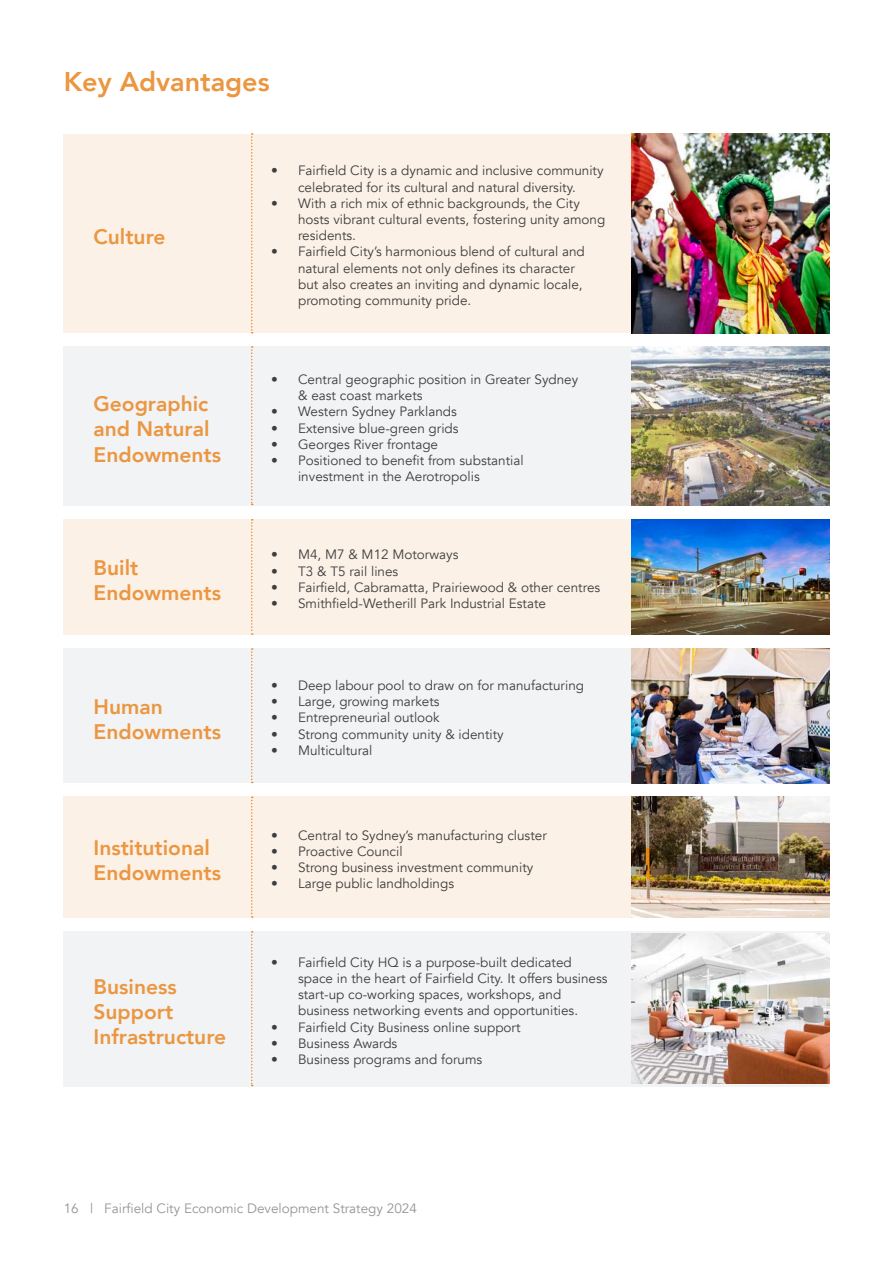
<style>
.page{position:relative;width:893px;height:1263px;background:#fff}
.page>*{position:absolute;margin:0;border:0;box-sizing:border-box;transform-origin:0 0}
.Heading{font:800 27px "Avenir";color:#eb9641}
.t1{font:800 21px/25.2px "Avenir";color:#eb9641}
.t2{font:13.5px/16.2px "Avenir";color:#3e3e3f}
.t3{font:13.5px "Avenir";color:#939598}
</style>
<div class="page">
<div style="left:64px;top:134px;width:765px;height:199px;background:#fcf1e6"></div>
<div style="left:64px;top:346px;width:765px;height:160px;background:#f2f3f4"></div>
<div style="left:64px;top:519px;width:765px;height:116px;background:#fcf1e6"></div>
<div style="left:64px;top:797px;width:765px;height:121px;background:#fcf1e6"></div>
<div style="left:64px;top:931px;width:765px;height:155px;background:#f2f3f4"></div>
<div style="left:64px;top:648px;width:765px;height:135px;background:#f2f3f4"></div>
<svg style="left:251px;top:133px;width:2px;height:200px"></svg>
<svg style="left:251px;top:346px;width:2px;height:159px"></svg>
<svg style="left:251px;top:519px;width:2px;height:116px"></svg>
<svg style="left:251px;top:648px;width:2px;height:135px"></svg>
<svg style="left:251px;top:797px;width:2px;height:121px"></svg>
<svg style="left:251px;top:931px;width:2px;height:155px"></svg>
<img style="left:632px;top:134px;width:197px;height:199px">
<img style="left:632px;top:346px;width:197px;height:160px">
<img style="left:632px;top:519px;width:197px;height:116px">
<img style="left:632px;top:648px;width:197px;height:135px">
<img style="left:632px;top:796px;width:197px;height:122px">
<img style="left:632px;top:933px;width:197px;height:151px">
<p class="Heading" style="left:64px;top:60px;width:208px">Key Advantages</p>
<p class="t1" style="left:94px;top:224px;width:73px">Culture</p>
<p class="t1" style="left:94px;top:391px;width:129px">Geographic and Natural<br>Endowments</p>
<p class="t1" style="left:94px;top:555px;width:129px">Built<br>Endowments</p>
<p class="t1" style="left:94px;top:694px;width:129px">Human<br>Endowments</p>
<p class="t1" style="left:94px;top:835px;width:129px">Institutional<br>Endowments</p>
<p class="t1" style="left:94px;top:974px;width:134px">Business<br>Support<br>Infrastructure</p>
<p class="t2" style="left:271px;top:163px;width:334px;text-align:center">• Fairfield City is a dynamic and inclusive community celebrated for its cultural and natural diversity.</p>
<p class="t2" style="left:298px;top:195px;width:309px;text-indent:-27px">• With a rich mix of ethnic backgrounds, the City hosts vibrant cultural events, fostering unity among residents.</p>
<p class="t2" style="left:298px;top:244px;width:288px;text-indent:-27px">• Fairfield City’s harmonious blend of cultural and natural elements not only defines its character but also creates an inviting and dynamic locale, promoting community pride.</p>
<p class="t2" style="left:298px;top:372px;width:282px;text-indent:-27px">• Central geographic position in Greater Sydney &amp; east coast markets</p>
<p class="t2" style="left:271px;top:404px;width:187px">• Western Sydney Parklands</p>
<p class="t2" style="left:271px;top:420px;width:189px">• Extensive blue-green grids</p>
<p class="t2" style="left:271px;top:436px;width:168px">• Georges River frontage</p>
<p class="t2" style="left:298px;top:453px;width:227px;text-indent:-27px">• Positioned to benefit from substantial investment in the Aerotropolis</p>
<p class="t2" style="left:271px;top:547px;width:189px">• M4, M7 &amp; M12 Motorways</p>
<p class="t2" style="left:271px;top:563px;width:129px">• T3 &amp; T5 rail lines</p>
<p class="t2" style="left:271px;top:579px;width:331px">• Fairfield, Cabramatta, Prairiewood &amp; other centres</p>
<p class="t2" style="left:271px;top:595px;width:276px">• Smithfield-Wetherill Park Industrial Estate</p>
<p class="t2" style="left:271px;top:677px;width:314px">• Deep labour pool to draw on for manufacturing</p>
<p class="t2" style="left:271px;top:694px;width:170px">• Large, growing markets</p>
<p class="t2" style="left:271px;top:710px;width:170px">• Entrepreneurial outlook</p>
<p class="t2" style="left:271px;top:726px;width:234px">• Strong community unity &amp; identity</p>
<p class="t2" style="left:271px;top:742px;width:103px">• Multicultural</p>
<p class="t2" style="left:271px;top:827px;width:277px">• Central to Sydney’s manufacturing cluster</p>
<p class="t2" style="left:271px;top:843px;width:133px">• Proactive Council</p>
<p class="t2" style="left:271px;top:859px;width:264px">• Strong business investment community</p>
<p class="t2" style="left:271px;top:876px;width:184px">• Large public landholdings</p>
<p class="t2" style="left:298px;top:954px;width:311px;text-indent:-27px">• Fairfield City HQ is a purpose-built dedicated space in the heart of Fairfield City. It offers business start-up co-working spaces, workshops, and business networking events and opportunities.</p>
<p class="t2" style="left:271px;top:1019px;width:251px">• Fairfield City Business online support</p>
<p class="t2" style="left:271px;top:1035px;width:128px">• Business Awards</p>
<p class="t2" style="left:271px;top:1051px;width:213px">• Business programs and forums</p>
<p class="t3" style="left:64px;top:1200px;width:355px">16 | Fairfield City Economic Development Strategy 2024</p>
</div>
